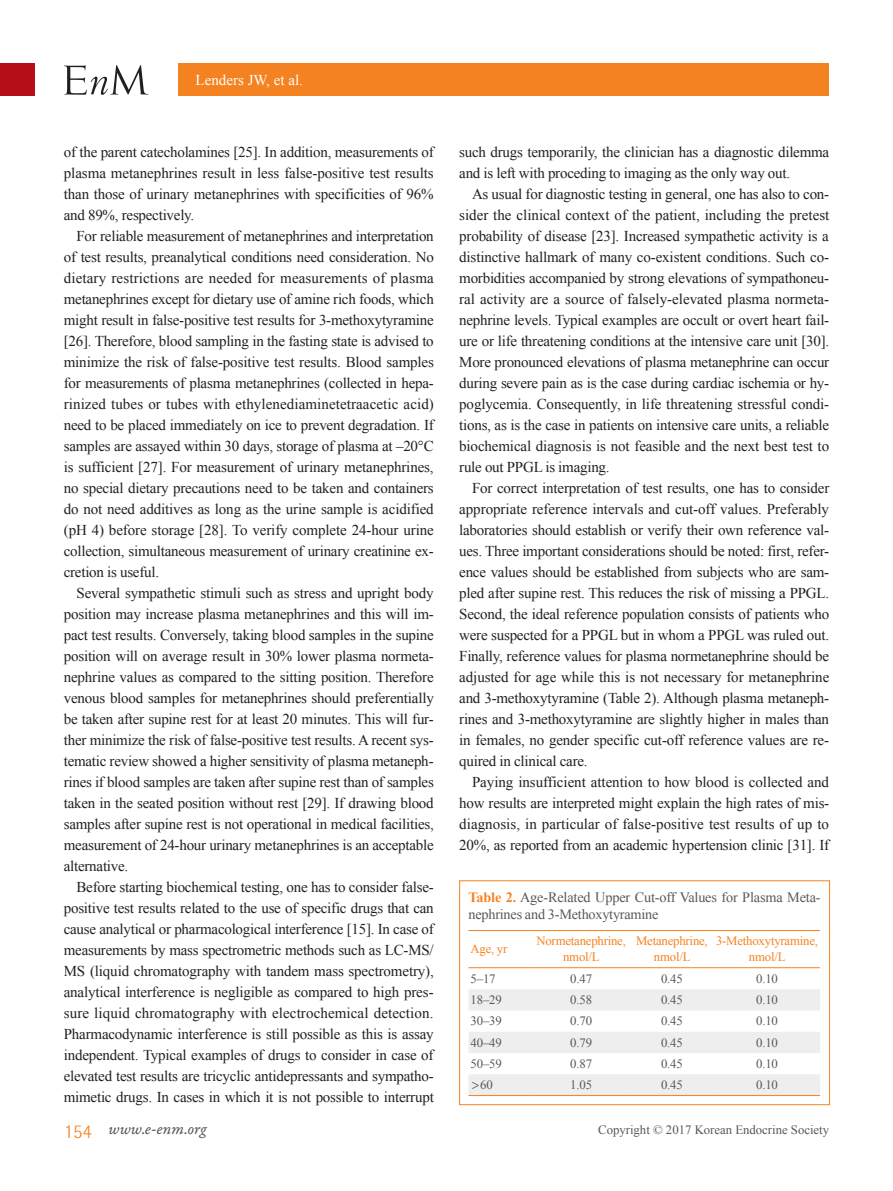
<style>
.page{position:relative;width:893px;height:1191px;background:#fff}
.page>*{position:absolute;margin:0;border:0;box-sizing:border-box;transform-origin:0 0}
.t1{font:16.5px "Garamond Premr Pro It Capt";color:#57585a}
.본문{font:15px/21px "Times New Roman";letter-spacing:-.015em;color:#231f20;text-align:justify}
.t2{font:15px "Times New Roman";color:#fff}
.표그림제목{font:14.25px/17.9px "Times New Roman";letter-spacing:-.01em;color:#57585a}
.표본문{font:12.75px "Times New Roman";color:#57585a}
.표머리글{font:12.75px/15.9px "Times New Roman";letter-spacing:-.015em;color:#f58220;text-align:center}
.s1{font-weight:700;color:#f58220}
.s2{font-family:"Dotum"}
.s3{font-family:"Rotis Semi Sans Std";font-weight:300;font-size:19.5px;color:#f58220}
</style>
<div class="page">
<div style="left:0;top:64px;width:34px;height:32px;background:#b50e16"></div>
<div style="left:179px;top:64px;width:650px;height:32px;background:#f58220"></div>
<svg style="left:64px;top:65px;width:85px;height:30px"></svg>
<svg style="left:469px;top:989px;width:351px;height:106px"></svg>
<hr style="left:468px;top:930px;width:64px;height:1px;background:#f58220">
<hr style="left:532px;top:930px;width:98px;height:1px;background:#f58220">
<hr style="left:630px;top:930px;width:84px;height:1px;background:#f58220">
<hr style="left:714px;top:930px;width:106px;height:1px;background:#f58220">
<hr style="left:468px;top:967px;width:64px;height:1px;background:#f58220">
<hr style="left:532px;top:967px;width:98px;height:1px;background:#f58220">
<hr style="left:630px;top:967px;width:84px;height:1px;background:#f58220">
<hr style="left:714px;top:967px;width:106px;height:1px;background:#f58220">
<hr style="left:468px;top:1095px;width:64px;height:1px;background:#f58220">
<hr style="left:532px;top:1095px;width:98px;height:1px;background:#f58220">
<hr style="left:630px;top:1095px;width:84px;height:1px;background:#f58220">
<hr style="left:714px;top:1095px;width:106px;height:1px;background:#f58220">
<div style="left:459px;top:880px;width:371px;height:225px;border:1px solid #f58220"></div>
<p class="t2" style="left:196px;top:70px;width:109px">Lenders JW, et al.</p>
<p class="본문" style="left:64px;top:141px;width:372px">of the parent catecholamines [25]. In addition, measurements of plasma metanephrines result in less false-positive test results than those of urinary metanephrines with specificities of 96% and 89%, respectively.</p>
<p class="본문" style="left:64px;top:225px;width:372px;text-indent:13px">For reliable measurement of metanephrines and interpretation of test results, preanalytical conditions need consideration. No dietary restrictions are needed for measurements of plasma metanephrines except for dietary use of amine rich foods, which might result in false-positive test results for 3-methoxytyramine [26]. Therefore, blood sampling in the fasting state is advised to minimize the risk of false-positive test results. Blood samples for measurements of plasma metanephrines (collected in hepa&shy;rinized tubes or tubes with ethylenediaminetetraacetic acid) need to be placed immediately on ice to prevent degradation. If samples are assayed within 30 days, storage of plasma at –20°C is sufficient [27]. For measurement of urinary metanephrines, no special dietary precautions need to be taken and containers do not need additives as long as the urine sample is acidified (pH 4) before storage [28]. To verify complete 24-hour urine collection, simultaneous measurement of urinary creatinine ex&shy;cretion is useful.</p>
<p class="본문" style="left:64px;top:582px;width:372px;text-indent:13px">Several sympathetic stimuli such as stress and upright body position may increase plasma metanephrines and this will im&shy;pact test results. Conversely, taking blood samples in the supine position will on average result in 30% lower plasma normeta&shy;nephrine values as compared to the sitting position. Therefore venous blood samples for metanephrines should preferentially be taken after supine rest for at least 20 minutes. This will fur&shy;ther minimize the risk of false-positive test results. A recent sys&shy;tematic review showed a higher sensitivity of plasma metaneph&shy;rines if blood samples are taken after supine rest than of samples taken in the seated position without rest [29]. If drawing blood samples after supine rest is not operational in medical facilities, measurement of 24-hour urinary metanephrines is an acceptable alternative.</p>
<p class="본문" style="left:64px;top:876px;width:372px;text-indent:13px">Before starting biochemical testing, one has to consider false&shy;positive test results related to the use of specific drugs that can cause analytical or pharmacological interference [15]. In case of measurements by mass spectrometric methods such as LC-MS/ MS (liquid chromatography with tandem mass spectrometry), analytical interference is negligible as compared to high pres&shy;sure liquid chromatography with electrochemical detection.<br>Pharmacodynamic interference is still possible as this is assay independent. Typical examples of drugs to consider in case of elevated test results are tricyclic antidepressants and sympatho&shy;mimetic drugs. In cases in which it is not possible to interrupt</p>
<p class="본문" style="left:459px;top:141px;width:372px">such drugs temporarily, the clinician has a diagnostic dilemma and is left with proceding to imaging as the only way out.</p>
<p class="본문" style="left:459px;top:183px;width:372px;text-indent:13px">As usual for diagnostic testing in general, one has also to con&shy;sider the clinical context of the patient, including the pretest probability of disease [23]. Increased sympathetic activity is a distinctive hallmark of many co-existent conditions. Such co&shy;morbidities accompanied by strong elevations of sympathoneu&shy;ral activity are a source of falsely-elevated plasma normeta&shy;nephrine levels. Typical examples are occult or overt heart fail&shy;ure or life threatening conditions at the intensive care unit [30].<br>More pronounced elevations of plasma metanephrine can occur during severe pain as is the case during cardiac ischemia or hy&shy;poglycemia. Consequently, in life threatening stressful condi&shy;tions, as is the case in patients on intensive care units, a reliable biochemical diagnosis is not feasible and the next best test to rule out PPGL is imaging.</p>
<p class="본문" style="left:459px;top:477px;width:372px;text-indent:13px">For correct interpretation of test results, one has to consider appropriate reference intervals and cut-off values. Preferably laboratories should establish or verify their own reference val&shy;ues. Three important considerations should be noted: first, refer&shy;ence values should be established from subjects who are sam&shy;pled after supine rest. This reduces the risk of missing a PPGL.<br>Second, the ideal reference population consists of patients who were suspected for a PPGL but in whom a PPGL was ruled out.<br>Finally, reference values for plasma normetanephrine should be adjusted for age while this is not necessary for metanephrine and 3-methoxytyramine (Table 2). Although plasma metaneph&shy;rines and 3-methoxytyramine are slightly higher in males than in females, no gender specific cut-off reference values are re&shy;quired in clinical care.</p>
<p class="본문" style="left:459px;top:771px;width:372px;text-indent:13px">Paying insufficient attention to how blood is collected and how results are interpreted might explain the high rates of mis&shy;diagnosis, in particular of false-positive test results of up to 20%, as reported from an academic hypertension clinic [31]. If</p>
<p class="표그림제목" style="left:468px;top:887px;width:354px"><span class="s1">Table 2.</span> Age-Related Upper Cut-off Values for Plasma Meta&shy;nephrines and 3-Methoxytyramine</p>
<p class="표머리글" style="left:471px;top:941px;width:38px">Age, yr</p>
<p class="표머리글" style="left:536px;top:933px;width:91px">Normetanephrine, nmol/L</p>
<p class="표머리글" style="left:636px;top:933px;width:73px">Metanephrine, nmol/L</p>
<p class="표머리글" style="left:716px;top:933px;width:103px">3-Methoxytyramine, nmol/L</p>
<p class="표본문" style="left:471px;top:970px;width:26px">5–17</p>
<p class="표본문" style="left:570px;top:970px;width:23px">0.47</p>
<p class="표본문" style="left:661px;top:970px;width:23px">0.45</p>
<p class="표본문" style="left:756px;top:970px;width:23px">0.10</p>
<p class="표본문" style="left:471px;top:991px;width:33px">18–29</p>
<p class="표본문" style="left:570px;top:991px;width:23px">0.58</p>
<p class="표본문" style="left:661px;top:991px;width:23px">0.45</p>
<p class="표본문" style="left:756px;top:991px;width:23px">0.10</p>
<p class="표본문" style="left:471px;top:1012px;width:33px">30–39</p>
<p class="표본문" style="left:570px;top:1012px;width:23px">0.70</p>
<p class="표본문" style="left:661px;top:1012px;width:23px">0.45</p>
<p class="표본문" style="left:756px;top:1012px;width:23px">0.10</p>
<p class="표본문" style="left:471px;top:1033px;width:33px">40–49</p>
<p class="표본문" style="left:570px;top:1033px;width:23px">0.79</p>
<p class="표본문" style="left:661px;top:1033px;width:23px">0.45</p>
<p class="표본문" style="left:756px;top:1033px;width:23px">0.10</p>
<p class="표본문" style="left:471px;top:1055px;width:33px">50–59</p>
<p class="표본문" style="left:570px;top:1055px;width:23px">0.87</p>
<p class="표본문" style="left:661px;top:1055px;width:23px">0.45</p>
<p class="표본문" style="left:756px;top:1055px;width:23px">0.10</p>
<p class="표본문" style="left:471px;top:1076px;width:23px"><span class="s2">&gt;</span>60</p>
<p class="표본문" style="left:570px;top:1076px;width:23px">1.05</p>
<p class="표본문" style="left:661px;top:1076px;width:23px">0.45</p>
<p class="표본문" style="left:756px;top:1076px;width:23px">0.10</p>
<p class="t1" style="left:64px;top:1118px;width:144px"><span class="s3">154</span> www.e-enm.org</p>
<p class="표본문" style="left:598px;top:1120px;width:233px">Copyright © 2017 Korean Endocrine Society</p>
</div>
